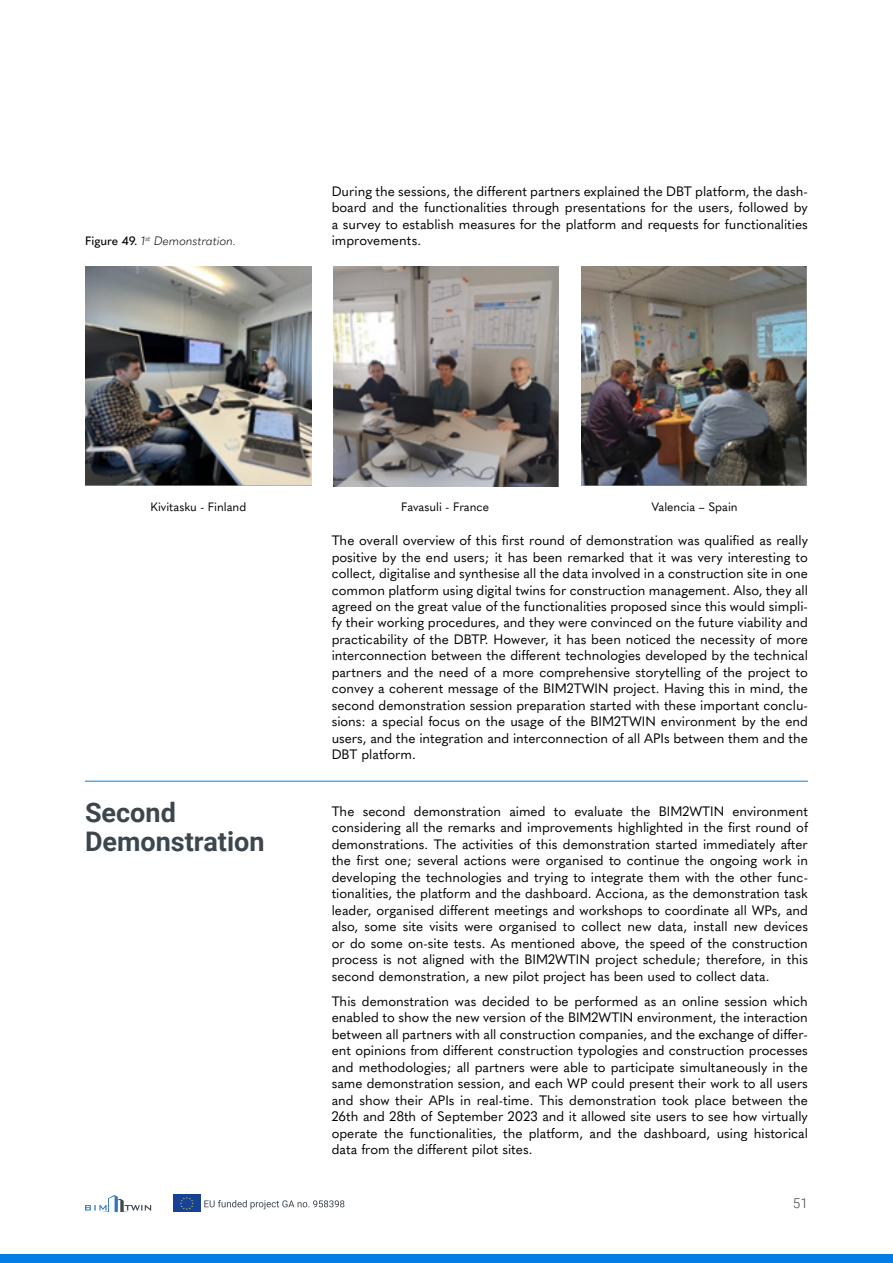
<style>
.page{position:relative;width:893px;height:1263px;background:#fff}
.page>*{position:absolute;margin:0;border:0;box-sizing:border-box;transform-origin:0 0}
.t1{font:700 27px/28.5px "Roboto";color:#3d464d}
.t2{font:13.5px/16.5px "Quasimoda";color:#000;text-align:justify}
.t3{font:300 13.5px "Roboto";color:#3d464d}
.t4{font:12px "Quasimoda";color:#000}
.t5{font:italic 300 12px "Quasimoda";color:#000}
.s1{font-weight:500;font-style:normal}
</style>
<div class="page">
<div style="left:173px;top:1195px;width:27px;height:17px;background:#164194"></div>
<svg style="left:180px;top:1197px;width:14px;height:13px"></svg>
<svg style="left:204px;top:1200px;width:140px;height:9px"></svg>
<svg style="left:85px;top:1195px;width:66px;height:17px"></svg>
<div style="left:0;top:1254px;width:893px;height:9px;background:#007ee5"></div>
<img style="left:85px;top:266px;width:227px;height:220px">
<img style="left:333px;top:266px;width:226px;height:221px">
<img style="left:581px;top:266px;width:226px;height:220px">
<hr style="left:85px;top:781px;width:723px;height:1px;background:#007ee5">
<p class="t5" style="left:85px;top:232px;width:153px"><span class="s1">Figure 49.</span> 1<sup>st</sup> Demonstration.</p>
<p class="t2" style="left:332px;top:182px;width:478px">During the sessions, the different partners explained the DBT platform, the dash&shy;board and the functionalities through presentations for the users, followed by a survey to establish measures for the platform and requests for functionalities improvements.</p>
<p class="t4" style="left:151px;top:498px;width:97px">Kivitasku - Finland</p>
<p class="t4" style="left:401px;top:498px;width:90px">Favasuli - France</p>
<p class="t4" style="left:651px;top:498px;width:88px">Valencia – Spain</p>
<h1 class="t1" style="left:85px;top:797px;width:181px">Second<br>Demonstration</h1>
<p class="t2" style="left:332px;top:531px;width:478px">The overall overview of this first round of demonstration was qualified as really positive by the end users; it has been remarked that it was very interesting to collect, digitalise and synthesise all the data involved in a construction site in one common platform using digital twins for construction management. Also, they all agreed on the great value of the functionalities proposed since this would simpli&shy;fy their working procedures, and they were convinced on the future viability and practicability of the DBTP. However, it has been noticed the necessity of more interconnection between the different technologies developed by the technical partners and the need of a more comprehensive storytelling of the project to convey a coherent message of the BIM2TWIN project. Having this in mind, the second demonstration session preparation started with these important conclu&shy;sions: a special focus on the usage of the BIM2TWIN environment by the end users, and the integration and interconnection of all APIs between them and the DBT platform.</p>
<p class="t2" style="left:332px;top:802px;width:478px">The second demonstration aimed to evaluate the BIM2WTIN environment considering all the remarks and improvements highlighted in the first round of demonstrations. The activities of this demonstration started immediately after the first one; several actions were organised to continue the ongoing work in developing the technologies and trying to integrate them with the other func&shy;tionalities, the platform and the dashboard. Acciona, as the demonstration task leader, organised different meetings and workshops to coordinate all WPs, and also, some site visits were organised to collect new data, install new devices or do some on-site tests. As mentioned above, the speed of the construction process is not aligned with the BIM2WTIN project schedule; therefore, in this second demonstration, a new pilot project has been used to collect data.</p>
<p class="t2" style="left:332px;top:992px;width:478px">This demonstration was decided to be performed as an online session which enabled to show the new version of the BIM2WTIN environment, the interaction between all partners with all construction companies, and the exchange of differ&shy;ent opinions from different construction typologies and construction processes and methodologies; all partners were able to participate simultaneously in the same demonstration session, and each WP could present their work to all users and show their APIs in real-time. This demonstration took place between the 26th and 28th of September 2023 and it allowed site users to see how virtually operate the functionalities, the platform, and the dashboard, using historical data from the different pilot sites.</p>
<p class="t3" style="left:793px;top:1193px;width:16px">51</p>
</div>
